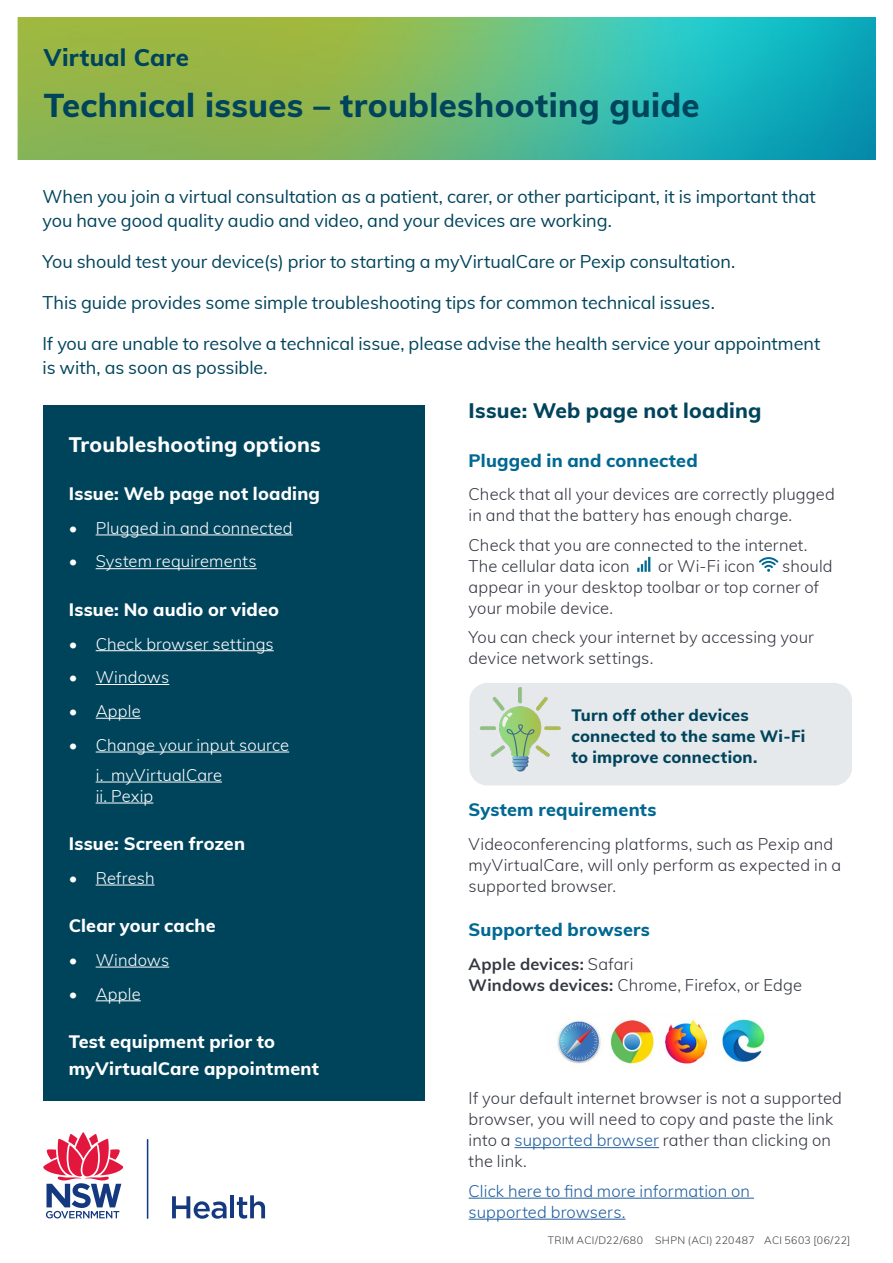
<style>
.page{position:relative;width:893px;height:1263px;background:#fff}
.page>*{position:absolute;margin:0;border:0;box-sizing:border-box;transform-origin:0 0}
._1__Title_Heading_Wh{font:800 33px "Muli";letter-spacing:.01em;color:#00445c}
._1__Title_Heading_Wh-2{font:800 24px "Muli";letter-spacing:.01em;color:#00445c}
._1__Heading_H1{font:800 21px "Muli";letter-spacing:.01em;color:#00445c}
._1__Heading_H1-2{font:800 21px "Muli";letter-spacing:.01em;color:#fff}
._1__Heading_H1-3{font:18px/24px "Muli";color:#00445c}
._1__Heading_H2{font:800 18px/27px "Muli";letter-spacing:.01em;color:#fff}
._1__Heading_H2-2{font:800 18px "Muli";letter-spacing:.01em;color:#006892}
._2__Body_Copy_P{font:300 16.5px/21px "Muli";letter-spacing:.01em;color:#343741}
._2__Body_Copy_P-2{font:300 16.5px/30px "Muli";letter-spacing:.01em;color:#fff}
._1__Heading_H1-4{font:800 16.5px/21px "Muli";letter-spacing:.015em;color:#00445c}
._2__Body_Copy_P-3{font:700 16.5px/21px "Muli";letter-spacing:.015em;color:#343741}
._2__Body_Copy_P-4{font:300 16.5px/21px "Muli";letter-spacing:.01em;color:#215e9e}
.disclaimer{font:300 10.5px "Muli";letter-spacing:.03em;color:#414042}
.s1{font-weight:300}
.s2{color:#215e9e}
</style>
<div class="page">
<img style="left:17px;top:17px;width:859px;height:142px">
<hr style="left:147px;top:1139px;width:1px;height:80px;background:#15397f">
<svg style="left:172px;top:1196px;width:55px;height:23px"></svg>
<hr style="left:230px;top:1195px;width:4px;height:23px;background:#15397f">
<svg style="left:237px;top:1195px;width:28px;height:23px"></svg>
<svg style="left:43px;top:1132px;width:81px;height:86px"></svg>
<div style="left:43px;top:405px;width:381px;height:695px;background:#00445c"></div>
<hr style="left:96px;top:534px;width:197px;height:1px;background:#fff">
<hr style="left:96px;top:568px;width:161px;height:1px;background:#fff">
<hr style="left:96px;top:650px;width:178px;height:1px;background:#fff">
<hr style="left:96px;top:684px;width:73px;height:1px;background:#fff">
<hr style="left:96px;top:718px;width:45px;height:1px;background:#fff">
<hr style="left:96px;top:752px;width:193px;height:1px;background:#fff">
<hr style="left:96px;top:782px;width:126px;height:1px;background:#fff">
<hr style="left:96px;top:803px;width:57px;height:1px;background:#fff">
<hr style="left:96px;top:885px;width:59px;height:1px;background:#fff">
<hr style="left:96px;top:967px;width:73px;height:1px;background:#fff">
<hr style="left:96px;top:1000px;width:45px;height:1px;background:#fff">
<hr style="left:514px;top:1147px;width:145px;height:1px;background:#215e9e">
<hr style="left:469px;top:1198px;width:285px;height:1px;background:#215e9e">
<hr style="left:469px;top:1219px;width:156px;height:1px;background:#215e9e">
<svg style="left:637px;top:557px;width:13px;height:15px"></svg>
<svg style="left:759px;top:557px;width:20px;height:15px"></svg>
<img style="left:557px;top:1019px;width:208px;height:45px">
<div style="left:469px;top:683px;width:383px;height:102px;background:#e5e9ec;border-radius:18px"></div>
<img style="left:469px;top:683px;width:92px;height:102px">
<p class="_1__Title_Heading_Wh-2" style="left:44px;top:40px;width:147px">Virtual Care</p>
<p class="_1__Title_Heading_Wh" style="left:44px;top:81px;width:657px">Technical issues – troubleshooting guide</p>
<h1 class="_1__Heading_H1-3" style="left:43px;top:184px;width:775px">When you join a virtual consultation as a patient, carer, or other participant, it is important that you have good quality audio and video, and your devices are working.</h1>
<h1 class="_1__Heading_H1-3" style="left:43px;top:249px;width:694px">You should test your device(s) prior to starting a myVirtualCare or Pexip consultation.</h1>
<h1 class="_1__Heading_H1-3" style="left:43px;top:290px;width:674px">This guide provides some simple troubleshooting tips for common technical issues.</h1>
<h1 class="_1__Heading_H1-3" style="left:43px;top:331px;width:779px">If you are unable to resolve a technical issue, please advise the health service your appointment is with, as soon as possible.</h1>
<h1 class="_1__Heading_H1-2" style="left:69px;top:429px;width:253px">Troubleshooting options</h1>
<h2 class="_1__Heading_H2" style="left:69px;top:479px;width:253px">Issue: Web page not loading</h2>
<p class="_2__Body_Copy_P-2" style="left:69px;top:512px;width:226px">• Plugged in and connected</p>
<p class="_2__Body_Copy_P-2" style="left:69px;top:546px;width:189px">• System requirements</p>
<h2 class="_1__Heading_H2" style="left:69px;top:595px;width:212px">Issue: No audio or video</h2>
<p class="_2__Body_Copy_P-2" style="left:69px;top:628px;width:207px">• Check browser settings</p>
<p class="_2__Body_Copy_P-2" style="left:69px;top:661px;width:102px">• Windows</p>
<p class="_2__Body_Copy_P-2" style="left:69px;top:695px;width:74px">• Apple</p>
<p class="_2__Body_Copy_P-2" style="left:96px;top:729px;width:195px;text-indent:-27px">• Change your input source i. myVirtualCare</p>
<p class="_2__Body_Copy_P-2" style="left:96px;top:780px;width:59px">ii. Pexip</p>
<h2 class="_1__Heading_H2" style="left:69px;top:829px;width:178px">Issue: Screen frozen</h2>
<p class="_2__Body_Copy_P-2" style="left:69px;top:862px;width:87px">• Refresh</p>
<h2 class="_1__Heading_H2" style="left:69px;top:911px;width:148px">Clear your cache</h2>
<p class="_2__Body_Copy_P-2" style="left:69px;top:944px;width:102px">• Windows</p>
<p class="_2__Body_Copy_P-2" style="left:69px;top:978px;width:74px">• Apple</p>
<h2 class="_1__Heading_H2" style="left:69px;top:1027px;width:252px">Test equipment prior to myVirtualCare appointment</h2>
<h1 class="_1__Heading_H1" style="left:469px;top:395px;width:294px">Issue: Web page not loading</h1>
<h2 class="_1__Heading_H2-2" style="left:469px;top:447px;width:231px">Plugged in and connected</h2>
<p class="_2__Body_Copy_P" style="left:469px;top:483px;width:368px">Check that all your devices are correctly plugged in and that the battery has enough charge.</p>
<p class="_2__Body_Copy_P" style="left:469px;top:534px;width:340px">Check that you are connected to the internet.<br>The cellular data icon</p>
<p class="_2__Body_Copy_P" style="left:469px;top:555px;width:366px;text-indent:314px">should appear in your desktop toolbar or top corner of your mobile device.</p>
<p class="_2__Body_Copy_P" style="left:469px;top:626px;width:347px">You can check your internet by accessing your device network settings.</p>
<p class="_2__Body_Copy_P" style="left:658px;top:555px;width:99px">or Wi-Fi icon</p>
<h1 class="_1__Heading_H1-4" style="left:571px;top:703px;width:235px">Turn off other devices connected to the same Wi-Fi to improve connection.</h1>
<h2 class="_1__Heading_H2-2" style="left:469px;top:797px;width:189px">System requirements</h2>
<p class="_2__Body_Copy_P" style="left:469px;top:833px;width:374px">Videoconferencing platforms, such as Pexip and myVirtualCare, will only perform as expected in a supported browser.</p>
<h2 class="_1__Heading_H2-2" style="left:469px;top:916px;width:183px">Supported browsers</h2>
<p class="_2__Body_Copy_P-3" style="left:469px;top:953px;width:335px">Apple devices: <span class="s1">Safari<br></span>Windows devices: <span class="s1">Chrome, Firefox, or Edge</span></p>
<p class="_2__Body_Copy_P" style="left:469px;top:1087px;width:375px">If your default internet browser is not a supported browser, you will need to copy and paste the link into a <span class="s2">supported browser</span> rather than clicking on the link.</p>
<p class="_2__Body_Copy_P-4" style="left:469px;top:1180px;width:283px">Click here to find more information on supported browsers.</p>
<p class="disclaimer" style="left:548px;top:1233px;width:304px">TRIM ACI/D22/680 SHPN (ACI) 220487 ACI 5603 [06/22]</p>
</div>
